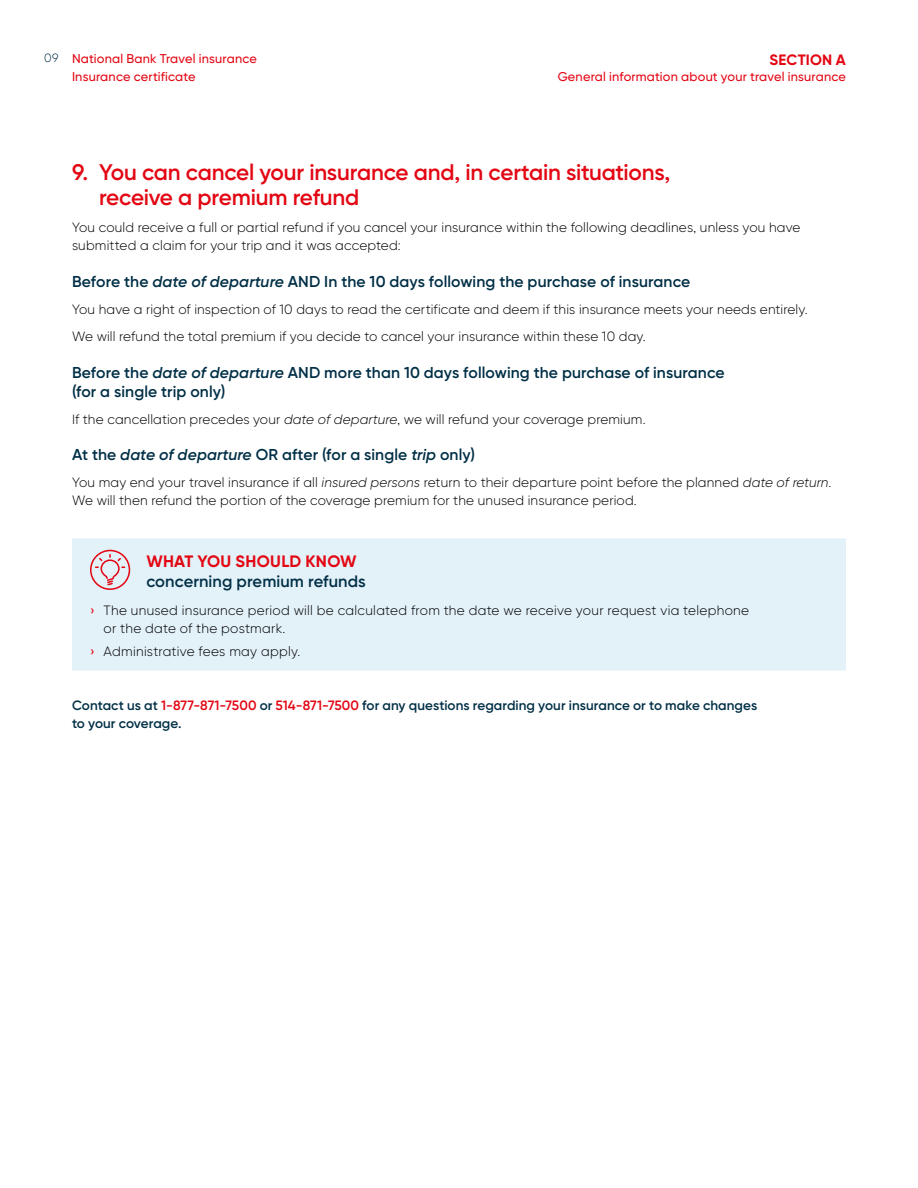
<style>
.page{position:relative;width:918px;height:1188px;background:#fff}
.page>*{position:absolute;margin:0;border:0;box-sizing:border-box;transform-origin:0 0}
.INTRODUCTION{font:600 22.5px/25.5px "Gilroy BN";letter-spacing:-.01em;color:#e30613}
.INTRODUCTION-2{font:600 16.5px/19.5px "Gilroy BN";letter-spacing:.005em;color:#002f46}
.TEXTE_COURANT_BN{font:600 15.75px/18.8px "Gilroy BN";letter-spacing:.005em;color:#002f46}
.t1{font:700 15px "Gilroy BN";letter-spacing:.01em;color:#e30613}
.TEXTE_COURANT_BN-2{font:300 13.5px/18px "Gilroy BN";letter-spacing:.01em;color:#000}
.TEXTE_COURANT_BN-3{font:600 13.5px/18px "Gilroy BN";letter-spacing:.005em;color:#002f46}
.t2{font:500 12.75px/18px "Gilroy BN";letter-spacing:.015em;color:#e30613}
.t3{font:300 12px "Gilroy BN";color:#002f46}
.s1{font-style:italic}
.s2{font-weight:700;color:#e30613}
.s3{font-weight:500;color:#e30613}
.s4{color:#e30613}
</style>
<div class="page">
<div style="left:72px;top:538px;width:774px;height:133px;background:#e3f1f8"></div>
<div style="left:90px;top:550px;width:40px;height:40px;border:2px solid #e30613;border-radius:50%"></div>
<svg style="left:94px;top:553px;width:32px;height:44px"></svg>
<p class="t2" style="left:72px;top:49px;width:187px">National Bank Travel insurance<br>Insurance certificate</p>
<p class="t3" style="left:44px;top:51px;width:16px">09</p>
<p class="t1" style="left:770px;top:50px;width:78px">SECTION A</p>
<p class="t2" style="left:558px;top:67px;width:290px">General information about your travel insurance</p>
<p class="INTRODUCTION" style="left:99px;top:159px;width:573px;text-indent:-27px">9. You can cancel your insurance and, in certain situations, receive a premium refund</p>
<p class="TEXTE_COURANT_BN-2" style="left:72px;top:219px;width:730px">You could receive a full or partial refund if you cancel your insurance within the following deadlines, unless you have submitted a claim for your trip and it was accepted:</p>
<p class="TEXTE_COURANT_BN" style="left:72px;top:272px;width:620px">Before the <span class="s1">date of departure</span> AND In the 10 days following the purchase of insurance</p>
<p class="TEXTE_COURANT_BN-2" style="left:72px;top:300px;width:737px">You have a right of inspection of 10 days to read the certificate and deem if this insurance meets your needs entirely.</p>
<p class="TEXTE_COURANT_BN-2" style="left:72px;top:327px;width:575px">We will refund the total premium if you decide to cancel your insurance within these 10 day.</p>
<p class="TEXTE_COURANT_BN" style="left:72px;top:363px;width:654px">Before the <span class="s1">date of departure</span> AND more than 10 days following the purchase of insurance (for a single trip only)</p>
<p class="TEXTE_COURANT_BN-2" style="left:72px;top:410px;width:575px">If the cancellation precedes your <span class="s1">date of departure</span>, we will refund your coverage premium.</p>
<p class="TEXTE_COURANT_BN" style="left:72px;top:445px;width:405px">At the <span class="s1">date of departure</span> OR after (for a single <span class="s1">trip</span> only)</p>
<p class="TEXTE_COURANT_BN-2" style="left:72px;top:474px;width:761px">You may end your travel insurance if all <span class="s1">insured persons</span> return to their departure point before the planned <span class="s1">date of return</span>.<br>We will then refund the portion of the coverage premium for the unused insurance period.</p>
<p class="INTRODUCTION-2" style="left:146px;top:552px;width:221px"><span class="s2">WHAT YOU SHOULD KNOW </span>concerning premium refunds</p>
<p class="TEXTE_COURANT_BN-2" style="left:104px;top:601px;width:647px;text-indent:-14px"><span class="s3">›</span> The unused insurance period will be calculated from the date we receive your request via telephone or the date of the postmark.</p>
<p class="TEXTE_COURANT_BN-2" style="left:90px;top:642px;width:212px"><span class="s3">›</span> Administrative fees may apply.</p>
<p class="TEXTE_COURANT_BN-3" style="left:72px;top:696px;width:687px">Contact us at <span class="s4">1-877-871-7500</span> or <span class="s4">514-871-7500</span> for any questions regarding your insurance or to make changes to your coverage.</p>
</div>
